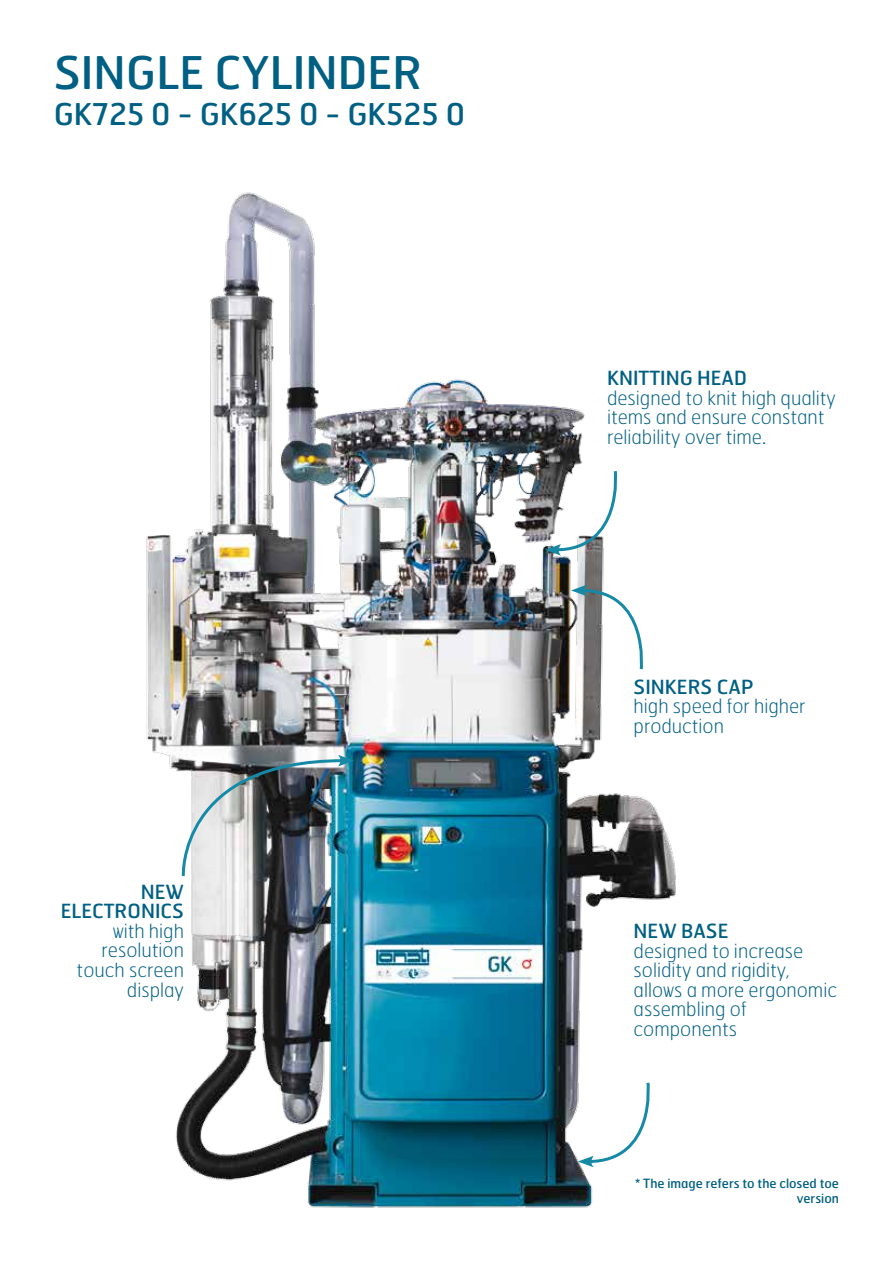
<style>
.page{position:relative;width:893px;height:1263px;background:#fff}
.page>*{position:absolute;margin:0;border:0;box-sizing:border-box;transform-origin:0 0}
.t1{font:45px "Hermes FB";color:#006083}
.t2{font:30px "Hermes FB";color:#006083}
.t3{font:100 19.5px/19.5px "Hermes FB";color:#006083}
.t4{font:19.5px/19.5px "Hermes FB";color:#006083;text-align:right}
.t5{font:12.75px/15.3px "Hermes FB";color:#006083;text-align:right}
</style>
<div class="page">
<img style="left:146px;top:192px;width:530px;height:1016px">
<svg style="left:571px;top:585px;width:78px;height:87px"></svg>
<img style="left:178px;top:755px;width:176px;height:124px">
<svg style="left:545px;top:468px;width:78px;height:88px"></svg>
<svg style="left:578px;top:1080px;width:78px;height:87px"></svg>
<h1 class="t1" style="left:54px;top:44px;width:370px">SINGLE CYLINDER</h1>
<h2 class="t2" style="left:54px;top:95px;width:413px">GK725 0 - GK625 0 - GK525 0</h2>
<p class="t4" style="left:61px;top:881px;width:125px">NEW<br>ELECTRONICS</p>
<p class="t3" style="left:77px;top:921px;width:109px;text-align:right">with high resolution touch screen display</p>
<p class="t4" style="left:607px;top:368px;width:141px">KNITTING HEAD</p>
<p class="t3" style="left:607px;top:387px;width:230px">designed to knit high quality items and ensure constant reliability over time.</p>
<p class="t4" style="left:634px;top:676px;width:121px">SINKERS CAP</p>
<p class="t3" style="left:634px;top:696px;width:173px">high speed for higher production</p>
<p class="t4" style="left:634px;top:921px;width:96px">NEW BASE</p>
<p class="t3" style="left:634px;top:940px;width:205px">designed to increase solidity and rigidity, allows a more ergonomic assembling of components</p>
<p class="t5" style="left:635px;top:1175px;width:205px">* The image refers to the closed toe version</p>
</div>
